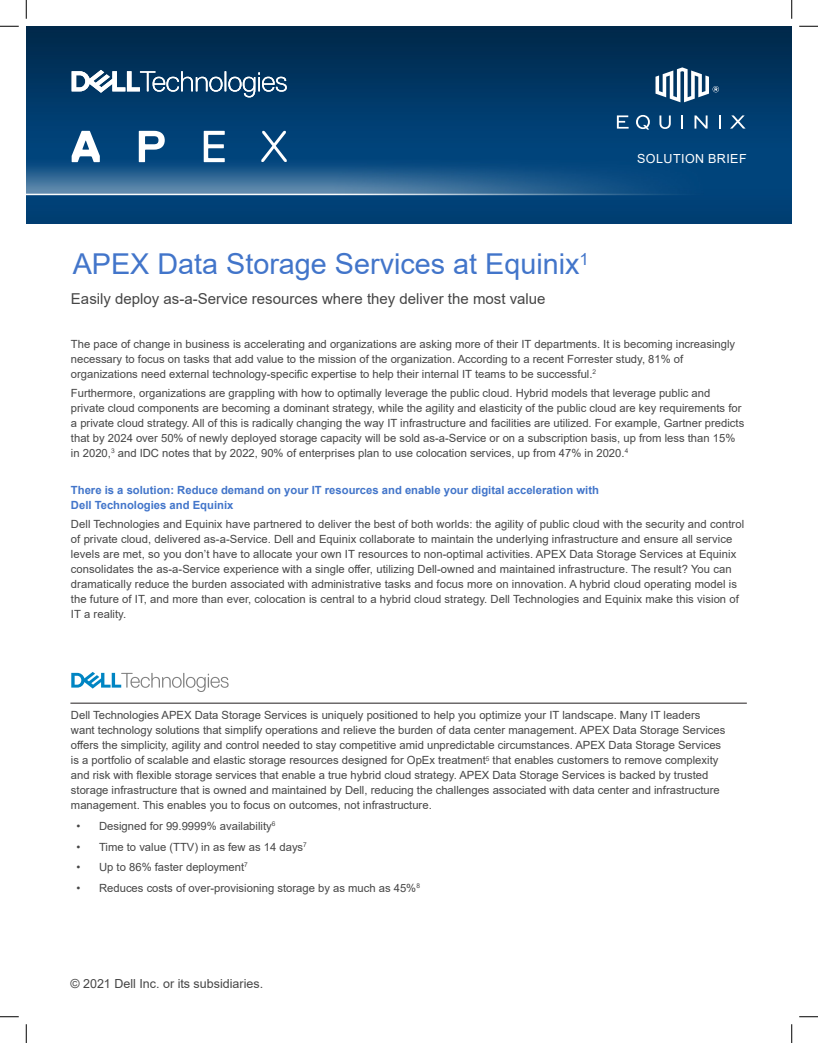
<style>
.page{position:relative;width:818px;height:1043px;background:#fff}
.page>*{position:absolute;margin:0;border:0;box-sizing:border-box;transform-origin:0 0}
.t1{font:28.75px "Arial";color:#4275ca}
.t2{font:15px "Arial";color:#464646}
.t3{font:12.5px "Arial";color:#464646}
.Table_Text{font:12.5px "Arial";letter-spacing:.035em;color:#fff}
.t4{font:11.25px/15px "Arial";color:#464646}
.t5{font:700 11.25px/15px "Arial";color:#4275ca}
</style>
<div class="page">
<img style="left:26px;top:26px;width:765px;height:197px">
<svg style="left:72px;top:131px;width:28px;height:31px"></svg>
<svg style="left:139px;top:131px;width:26px;height:31px"></svg>
<svg style="left:204px;top:131px;width:21px;height:31px"></svg>
<svg style="left:261px;top:131px;width:26px;height:31px"></svg>
<svg style="left:72px;top:70px;width:215px;height:27px"></svg>
<svg style="left:617px;top:115px;width:11px;height:14px"></svg>
<svg style="left:659px;top:115px;width:11px;height:14px"></svg>
<svg style="left:681px;top:115px;width:2px;height:14px"></svg>
<svg style="left:694px;top:115px;width:13px;height:14px"></svg>
<svg style="left:719px;top:115px;width:1px;height:14px"></svg>
<svg style="left:730px;top:115px;width:15px;height:14px"></svg>
<svg style="left:636px;top:115px;width:14px;height:15px"></svg>
<svg style="left:655px;top:67px;width:64px;height:35px"></svg>
<svg style="left:71px;top:672px;width:157px;height:20px"></svg>
<hr style="left:70px;top:703px;width:676px;height:1px;background:#231f20">
<svg style="left:0;top:25px;width:19px;height:2px"></svg>
<svg style="left:799px;top:25px;width:19px;height:2px"></svg>
<svg style="left:0;top:1016px;width:19px;height:1px"></svg>
<svg style="left:799px;top:1016px;width:19px;height:1px"></svg>
<svg style="left:25px;top:0;width:2px;height:19px"></svg>
<svg style="left:25px;top:1024px;width:2px;height:18px"></svg>
<svg style="left:791px;top:0;width:1px;height:19px"></svg>
<svg style="left:791px;top:1024px;width:1px;height:18px"></svg>
<p class="Table_Text" style="left:637px;top:150px;width:111px">SOLUTION BRIEF</p>
<p class="t1" style="left:73px;top:244px;width:517px">APEX Data Storage Services at Equinix<sup>1</sup></p>
<p class="t2" style="left:71px;top:288px;width:476px">Easily deploy as-a-Service resources where they deliver the most value</p>
<p class="t4" style="left:71px;top:336px;width:665px">The pace of change in business is accelerating and organizations are asking more of their IT departments. It is becoming increasingly necessary to focus on tasks that add value to the mission of the organization. According to a recent Forrester study, 81% of organizations need external technology-specific expertise to help their internal IT teams to be successful.<sup>2</sup></p>
<p class="t4" style="left:71px;top:385px;width:674px">Furthermore, organizations are grappling with how to optimally leverage the public cloud. Hybrid models that leverage public and private cloud components are becoming a dominant strategy, while the agility and elasticity of the public cloud are key requirements for a private cloud strategy. All of this is radically changing the way IT infrastructure and facilities are utilized. For example, Gartner predicts that by 2024 over 50% of newly deployed storage capacity will be sold as-a-Service or on a subscription basis, up from less than 15% in 2020,<sup>3</sup> and IDC notes that by 2022, 90% of enterprises plan to use colocation services, up from 47% in 2020.<sup>4</sup></p>
<p class="t5" style="left:71px;top:483px;width:529px">There is a solution: Reduce demand on your IT resources and enable your digital acceleration with<br>Dell Technologies and Equinix</p>
<p class="t4" style="left:71px;top:516px;width:674px">Dell Technologies and Equinix have partnered to deliver the best of both worlds: the agility of public cloud with the security and control of private cloud, delivered as-a-Service. Dell and Equinix collaborate to maintain the underlying infrastructure and ensure all service levels are met, so you don’t have to allocate your own IT resources to non-optimal activities. APEX Data Storage Services at Equinix consolidates the as-a-Service experience with a single offer, utilizing Dell-owned and maintained infrastructure. The result? You can dramatically reduce the burden associated with administrative tasks and focus more on innovation. A hybrid cloud operating model is the future of IT, and more than ever, colocation is central to a hybrid cloud strategy. Dell Technologies and Equinix make this vision of IT a reality.</p>
<p class="t4" style="left:71px;top:707px;width:656px">Dell Technologies APEX Data Storage Services is uniquely positioned to help you optimize your IT landscape. Many IT leaders want technology solutions that simplify operations and relieve the burden of data center management. APEX Data Storage Services offers the simplicity, agility and control needed to stay competitive amid unpredictable circumstances. APEX Data Storage Services is a portfolio of scalable and elastic storage resources designed for OpEx treatment<sup>5</sup> that enables customers to remove complexity and risk with flexible storage services that enable a true hybrid cloud strategy. APEX Data Storage Services is backed by trusted storage infrastructure that is owned and maintained by Dell, reducing the challenges associated with data center and infrastructure management. This enables you to focus on outcomes, not infrastructure.</p>
<p class="t4" style="left:77px;top:818px;width:200px">• Designed for 99.9999% availability<sup>6</sup></p>
<p class="t4" style="left:77px;top:839px;width:232px">• Time to value (TTV) in as few as 14 days<sup>7</sup></p>
<p class="t4" style="left:77px;top:859px;width:173px">• Up to 86% faster deployment<sup>7</sup></p>
<p class="t4" style="left:77px;top:880px;width:345px">• Reduces costs of over-provisioning storage by as much as 45%<sup>8</sup></p>
<p class="t3" style="left:70px;top:974px;width:194px">© 2021 Dell Inc. or its subsidiaries.</p>
</div>
